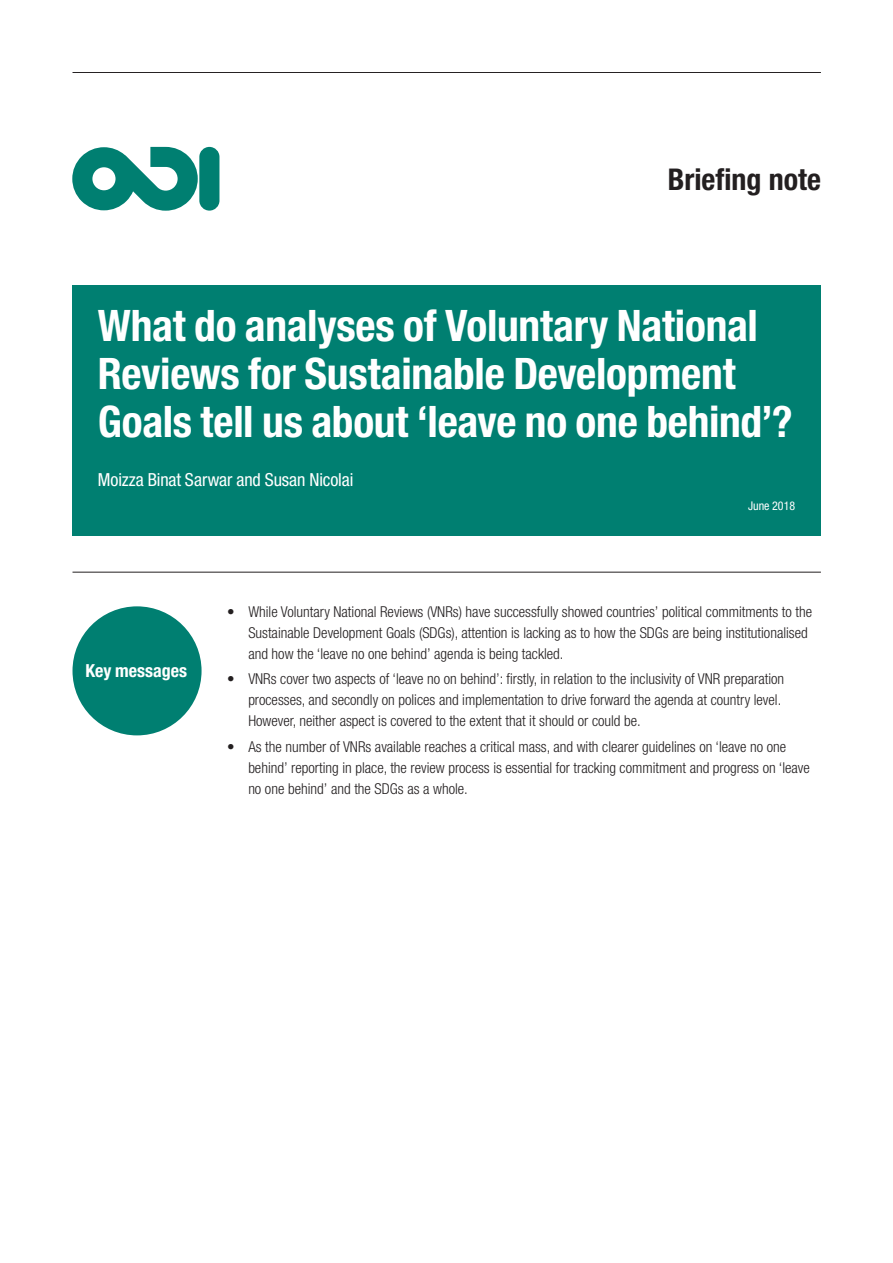
<style>
.page{position:relative;width:893px;height:1263px;background:#fff}
.page>*{position:absolute;margin:0;border:0;box-sizing:border-box;transform-origin:0 0}
.t1{font:700 condensed 43.5px/48px "Helvetica Neue LT Std";letter-spacing:-.005em;color:#fff}
.t2{font:700 condensed 30px "Helvetica Neue LT Std";color:#231f20}
.t3{font:condensed 18px "Helvetica Neue LT Std";letter-spacing:-.005em;color:#fff}
.t4{font:700 condensed 18px "Helvetica Neue LT Std";color:#fff}
.t5{font:300 condensed 15px/21px "Helvetica Neue LT Std";color:#231f20}
.t6{font:condensed 12px "Helvetica Neue LT Std";color:#fff}
</style>
<div class="page">
<hr style="left:73px;top:72px;width:748px;height:1px;background:#231f20">
<hr style="left:73px;top:572px;width:748px;height:1px;background:#231f20">
<div style="left:73px;top:606px;width:129px;height:129px;background:#007f71;border-radius:50%"></div>
<svg style="left:72px;top:147px;width:126px;height:64px"></svg>
<div style="left:199px;top:147px;width:20px;height:64px;background:#007f71;border-radius:10px"></div>
<div style="left:72px;top:285px;width:749px;height:250px;background:#007f71"></div>
<h2 class="t2" style="left:668px;top:161px;width:155px">Briefing note</h2>
<h1 class="t1" style="left:98px;top:301px;width:697px">What do analyses of Voluntary National<br>Reviews for Sustainable Development<br>Goals tell us about ‘leave no one behind’?</h1>
<p class="t3" style="left:98px;top:469px;width:257px">Moizza Binat Sarwar and Susan Nicolai</p>
<p class="t6" style="left:748px;top:499px;width:49px">June 2018</p>
<p class="t4" style="left:85px;top:660px;width:103px">Key messages</p>
<p class="t5" style="left:248px;top:601px;width:565px;text-indent:-21px">• While Voluntary National Reviews (VNRs) have successfully showed countries’ political commitments to the<br>Sustainable Development Goals (SDGs), attention is lacking as to how the SDGs are being institutionalised and how the ‘leave no one behind’ agenda is being tackled.</p>
<p class="t5" style="left:248px;top:668px;width:537px;text-indent:-21px">• VNRs cover two aspects of ‘leave no on behind’: firstly, in relation to the inclusivity of VNR preparation processes, and secondly on polices and implementation to drive forward the agenda at country level.<br>However, neither aspect is covered to the extent that it should or could be.</p>
<p class="t5" style="left:248px;top:736px;width:563px;text-indent:-21px">• As the number of VNRs available reaches a critical mass, and with clearer guidelines on ‘leave no one behind’ reporting in place, the review process is essential for tracking commitment and progress on ‘leave no one behind’ and the SDGs as a whole.</p>
</div>
